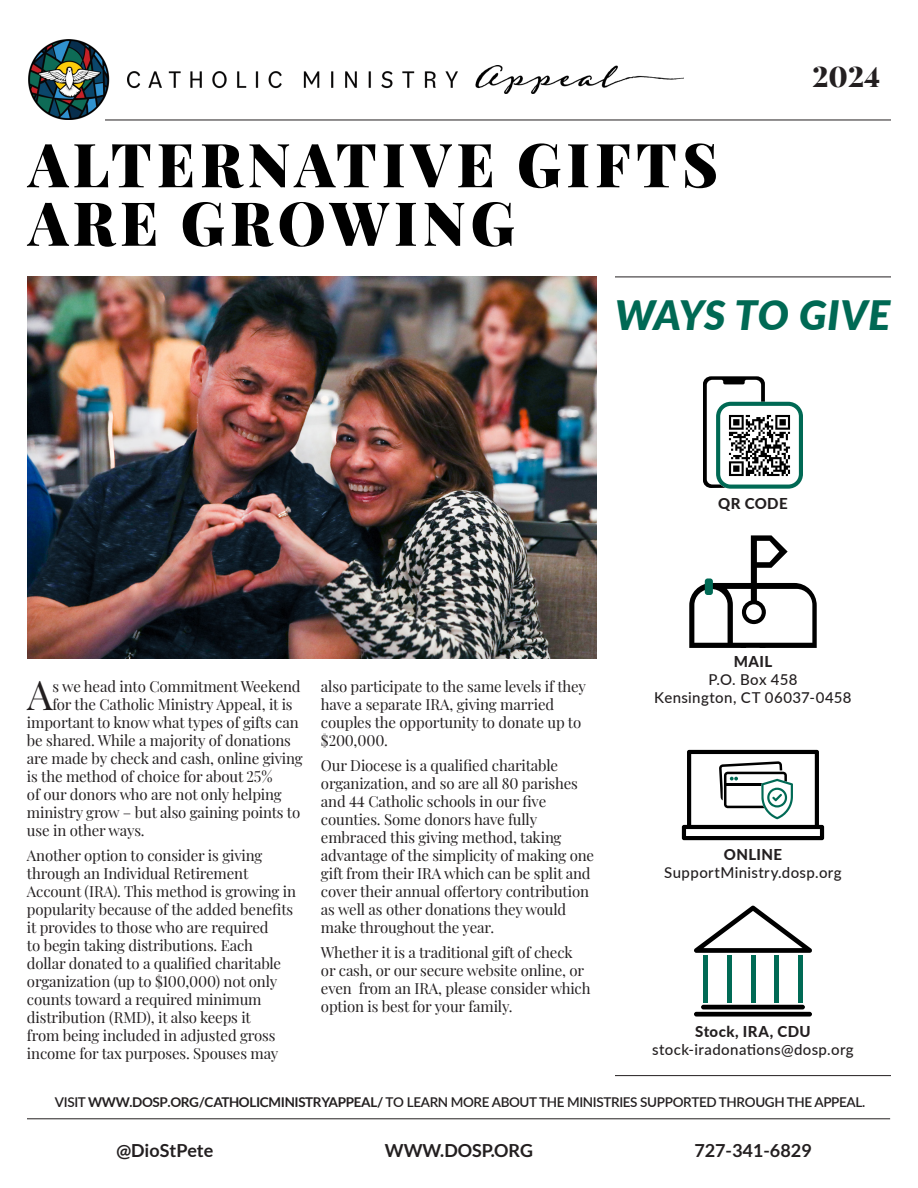
<style>
.page{position:relative;width:918px;height:1188px;background:#fff}
.page>*{position:absolute;margin:0;border:0;box-sizing:border-box;transform-origin:0 0}
.t1{font:900 60.9px "Playfair Display";letter-spacing:.09em;color:#000;scale:.96 1}
.t2{font:italic 900 40.5px "Lato";letter-spacing:.005em;color:#006954}
.t3{font:40.35px "Playfair Display";color:#231f20}
.t4{font:900 28.5px "Playfair Display";color:#231f20}
.t5{font:700 18px "Lato";color:#231f20}
.t6{font:15px/18px "Playfair Display";letter-spacing:-.01em;color:#231f20}
.t7{font:500 15px/18px "Lato";letter-spacing:.025em;color:#231f20;text-align:center}
.t8{font:800 15px "Lato";letter-spacing:.025em;color:#231f20}
.t9{font:600 13.5px "Lato";letter-spacing:-.025em;color:#231f20}
.s1{font-weight:800}
.s2{font-weight:700}
</style>
<div class="page">
<hr style="left:615px;top:277px;width:276px;height:1px;background:#231f20">
<hr style="left:615px;top:1075px;width:276px;height:1px;background:#231f20">
<hr style="left:105px;top:120px;width:786px;height:1px;background:#231f20">
<hr style="left:27px;top:1118px;width:863px;height:1px;background:#231f20">
<img style="left:127px;top:66px;width:556px;height:27px">
<img style="left:28px;top:39px;width:82px;height:81px">
<img style="left:27px;top:277px;width:570px;height:381px">
<svg style="left:703px;top:376px;width:100px;height:113px"></svg>
<div style="left:703px;top:955px;width:5px;height:47px;background:#006a55"></div>
<div style="left:727px;top:955px;width:5px;height:47px;background:#006a55"></div>
<hr style="left:751px;top:955px;width:4px;height:47px;background:#006a55">
<div style="left:774px;top:955px;width:5px;height:47px;background:#006a55"></div>
<div style="left:798px;top:955px;width:5px;height:47px;background:#006a55"></div>
<svg style="left:694px;top:906px;width:118px;height:47px"></svg>
<div style="left:694px;top:1012px;width:118px;height:5px;background:#000;border-radius:2px"></div>
<hr style="left:701px;top:1005px;width:104px;height:4px;background:#000;border-radius:2px">
<svg style="left:682px;top:750px;width:142px;height:90px"></svg>
<svg style="left:689px;top:535px;width:128px;height:113px"></svg>
<div style="left:705px;top:578px;width:8px;height:17px;background:#006a55;border-radius:3px"></div>
<p class="t1" style="left:28px;top:116px;width:720px">ALTERNATIVE GIFTS</p>
<p class="t1" style="left:28px;top:175px;width:508px">ARE GROWING</p>
<p class="t4" style="left:813px;top:54px;width:69px">2024</p>
<p class="t2" style="left:615px;top:284px;width:277px">WAYS TO GIVE</p>
<p class="t3" style="left:27px;top:664px;width:27px">A</p>
<p class="t6" style="left:52px;top:676px;width:250px">s we head into Commitment Weekend</p>
<p class="t6" style="left:52px;top:694px;width:242px">for the Catholic Ministry Appeal, it is</p>
<p class="t6" style="left:27px;top:712px;width:273px">important to know what types of gifts can</p>
<p class="t6" style="left:27px;top:730px;width:265px">be shared. While a majority of donations</p>
<p class="t6" style="left:27px;top:748px;width:277px">are made by check and cash, online giving</p>
<p class="t6" style="left:27px;top:766px;width:247px">is the method of choice for about 25%</p>
<p class="t6" style="left:27px;top:784px;width:256px">of our donors who are not only helping</p>
<p class="t6" style="left:27px;top:802px;width:275px">ministry grow – but also gaining points to</p>
<p class="t6" style="left:27px;top:820px;width:119px">use in other ways.</p>
<p class="t6" style="left:27px;top:845px;width:271px">Another option to consider is giving through an Individual Retirement Account (IRA). This method is growing in popularity because of the added benefits it provides to those who are required<br>to begin taking distributions. Each<br>dollar donated to a qualified charitable organization (up to $100,000) not only counts toward a required minimum distribution (RMD), it also keeps it<br>from being included in adjusted gross income for tax purposes. Spouses may</p>
<p class="t6" style="left:321px;top:676px;width:267px">also participate to the same levels if they have a separate IRA, giving married couples the opportunity to donate up to $200,000.</p>
<p class="t6" style="left:321px;top:755px;width:275px">Our Diocese is a qualified charitable organization, and so are all 80 parishes and 44 Catholic schools in our five counties. Some donors have fully embraced this giving method, taking advantage of the simplicity of making one gift from their IRA which can be split and cover their annual offertory contribution as well as other donations they would make throughout the year.</p>
<p class="t6" style="left:321px;top:942px;width:271px">Whether it is a traditional gift of check or cash, or our secure website online, or even from an IRA, please consider which option is best for your family.</p>
<p class="t8" style="left:718px;top:493px;width:71px">QR CODE</p>
<p class="t8" style="left:734px;top:651px;width:40px">MAIL</p>
<p class="t7" style="left:709px;top:670px;width:90px">P.O. Box 458</p>
<p class="t7" style="left:654px;top:688px;width:199px">Kensington, CT 06037-0458</p>
<p class="t7" style="left:664px;top:845px;width:179px"><span class="s1">ONLINE<br></span>SupportMinistry.dosp.org</p>
<p class="t8" style="left:695px;top:1020px;width:117px">Stock, IRA, CDU</p>
<p class="t7" style="left:652px;top:1040px;width:203px">stock-iradonations@dosp.org</p>
<p class="t9" style="left:55px;top:1092px;width:812px">VISIT <span class="s2">WWW.DOSP.ORG/CATHOLICMINISTRYAPPEAL/</span> TO LEARN MORE ABOUT THE MINISTRIES SUPPORTED THROUGH THE APPEAL.</p>
<p class="t5" style="left:116px;top:1140px;width:99px">@DioStPete</p>
<p class="t5" style="left:385px;top:1140px;width:150px">WWW.DOSP.ORG</p>
<p class="t5" style="left:694px;top:1140px;width:119px">727-341-6829</p>
</div>
